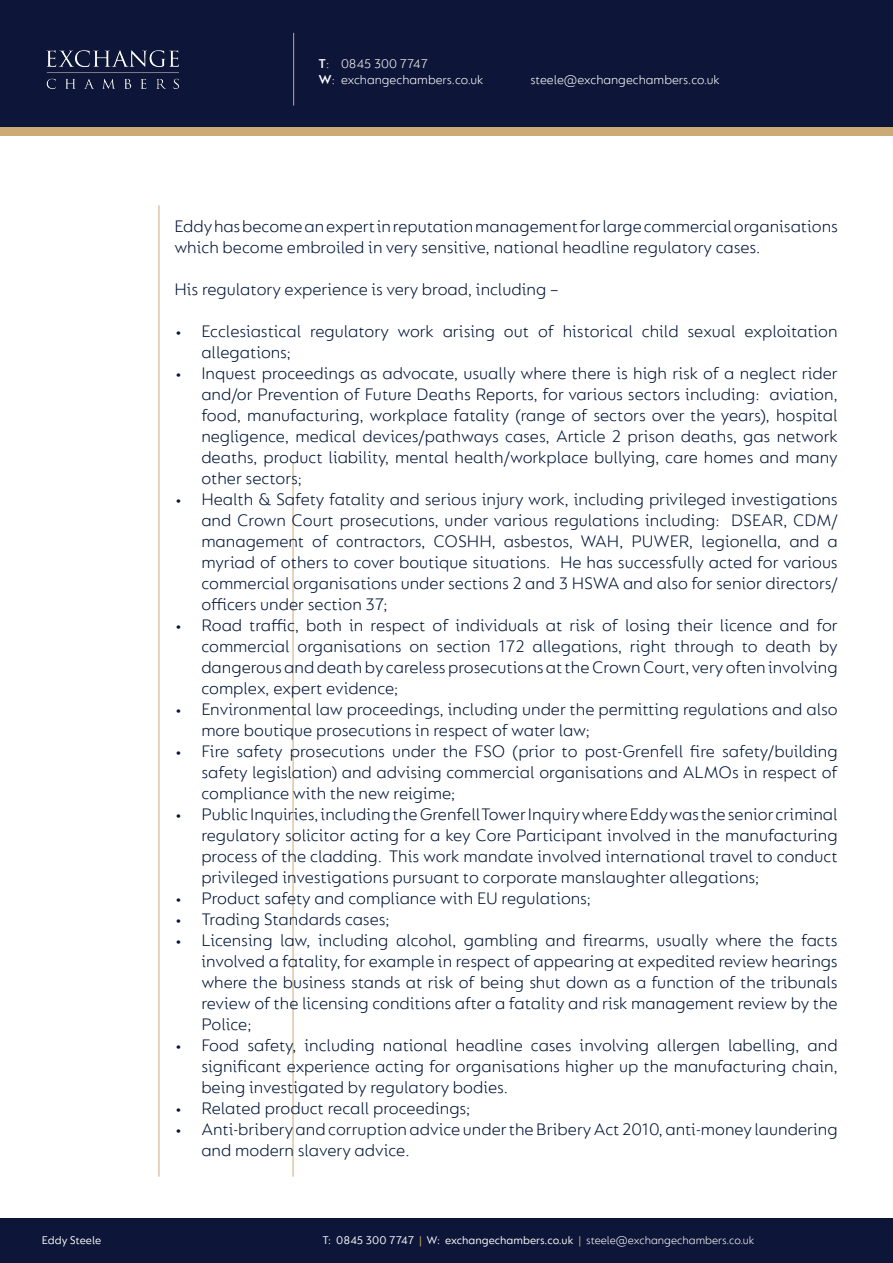
<style>
.page{position:relative;width:893px;height:1263px;background:#fff}
.page>*{position:absolute;margin:0;border:0;box-sizing:border-box;transform-origin:0 0}
.t1{font:300 18px/21px "FS Lucas";color:#001537;text-align:justify}
.t2{font:300 13.5px "FS Lucas";color:#fff}
.t3{font:12px "FS Lucas";color:#fff}
.s1{font-weight:600}
.s2{color:#cbaa76}
.s3{font-weight:300}
</style>
<div class="page">
<hr style="left:293px;top:463px;width:1px;height:714px;background:#cbaa76">
<div style="left:0;top:64px;width:893px;height:72px;background:#cbaa76"></div>
<div style="left:0;top:0;width:893px;height:127px;background:#0d1638"></div>
<div style="left:0;top:1219px;width:893px;height:44px;background:#0d1638"></div>
<hr style="left:293px;top:33px;width:1px;height:73px;background:#cbaa76">
<hr style="left:159px;top:205px;width:1px;height:972px;background:#cbaa76">
<p class="t3" style="left:42px;top:1233px;width:61px">Eddy Steele</p>
<p class="t2" style="left:319px;top:55px;width:111px"><span class="s1">T</span>: 0845 300 7747</p>
<p class="t2" style="left:319px;top:72px;width:166px"><span class="s1">W</span>: exchangechambers.co.uk</p>
<p class="t2" style="left:531px;top:72px;width:191px">steele@exchangechambers.co.uk</p>
<p class="t1" style="left:174px;top:215px;width:665px">Eddy has become an expert in reputation management for large commercial organisations which become embroiled in very sensitive, national headline regulatory cases.</p>
<p class="t1" style="left:174px;top:278px;width:386px">His regulatory experience is very broad, including –</p>
<p class="t1" style="left:201px;top:320px;width:638px;text-indent:-27px">• Ecclesiastical regulatory work arising out of historical child sexual exploitation allegations;</p>
<p class="t1" style="left:201px;top:362px;width:638px;text-indent:-27px">• Inquest proceedings as advocate, usually where there is high risk of a neglect rider and/or Prevention of Future Deaths Reports, for various sectors including: aviation, food, manufacturing, workplace fatality (range of sectors over the years), hospital negligence, medical devices/pathways cases, Article 2 prison deaths, gas network deaths, product liability, mental health/workplace bullying, care homes and many other sectors;</p>
<p class="t1" style="left:201px;top:488px;width:638px;text-indent:-27px">• Health &amp; Safety fatality and serious injury work, including privileged investigations and Crown Court prosecutions, under various regulations including: DSEAR, CDM/ management of contractors, COSHH, asbestos, WAH, PUWER, legionella, and a myriad of others to cover boutique situations. He has successfully acted for various commercial organisations under sections 2 and 3 HSWA and also for senior directors/ officers under section 37;</p>
<p class="t1" style="left:201px;top:614px;width:638px;text-indent:-27px">• Road traffic, both in respect of individuals at risk of losing their licence and for commercial organisations on section 172 allegations, right through to death by dangerous and death by careless prosecutions at the Crown Court, very often involving complex, expert evidence;</p>
<p class="t1" style="left:201px;top:698px;width:638px;text-indent:-27px">• Environmental law proceedings, including under the permitting regulations and also more boutique prosecutions in respect of water law;</p>
<p class="t1" style="left:201px;top:740px;width:638px;text-indent:-27px">• Fire safety prosecutions under the FSO (prior to post-Grenfell fire safety/building safety legislation) and advising commercial organisations and ALMOs in respect of compliance with the new reigime;</p>
<p class="t1" style="left:201px;top:803px;width:638px;text-indent:-27px">• Public Inquiries, including the Grenfell Tower Inquiry where Eddy was the senior criminal regulatory solicitor acting for a key Core Participant involved in the manufacturing process of the cladding. This work mandate involved international travel to conduct privileged investigations pursuant to corporate manslaughter allegations;</p>
<p class="t1" style="left:174px;top:887px;width:418px">• Product safety and compliance with EU regulations;</p>
<p class="t1" style="left:174px;top:908px;width:217px">• Trading Standards cases;</p>
<p class="t1" style="left:201px;top:929px;width:638px;text-indent:-27px">• Licensing law, including alcohol, gambling and firearms, usually where the facts involved a fatality, for example in respect of appearing at expedited review hearings where the business stands at risk of being shut down as a function of the tribunals review of the licensing conditions after a fatality and risk management review by the Police;</p>
<p class="t1" style="left:201px;top:1034px;width:638px;text-indent:-27px">• Food safety, including national headline cases involving allergen labelling, and significant experience acting for organisations higher up the manufacturing chain, being investigated by regulatory bodies.</p>
<p class="t1" style="left:174px;top:1097px;width:298px">• Related product recall proceedings;</p>
<p class="t1" style="left:201px;top:1118px;width:638px;text-indent:-27px">• Anti-bribery and corruption advice under the Bribery Act 2010, anti-money laundering and modern slavery advice.</p>
<p class="t3" style="left:323px;top:1233px;width:433px">T: 0845 300 7747 <span class="s2">|</span> W: exchangechambers.co.uk <span class="s2">|</span> <span class="s3">steele@exchangechambers.co.uk</span></p>
</div>
